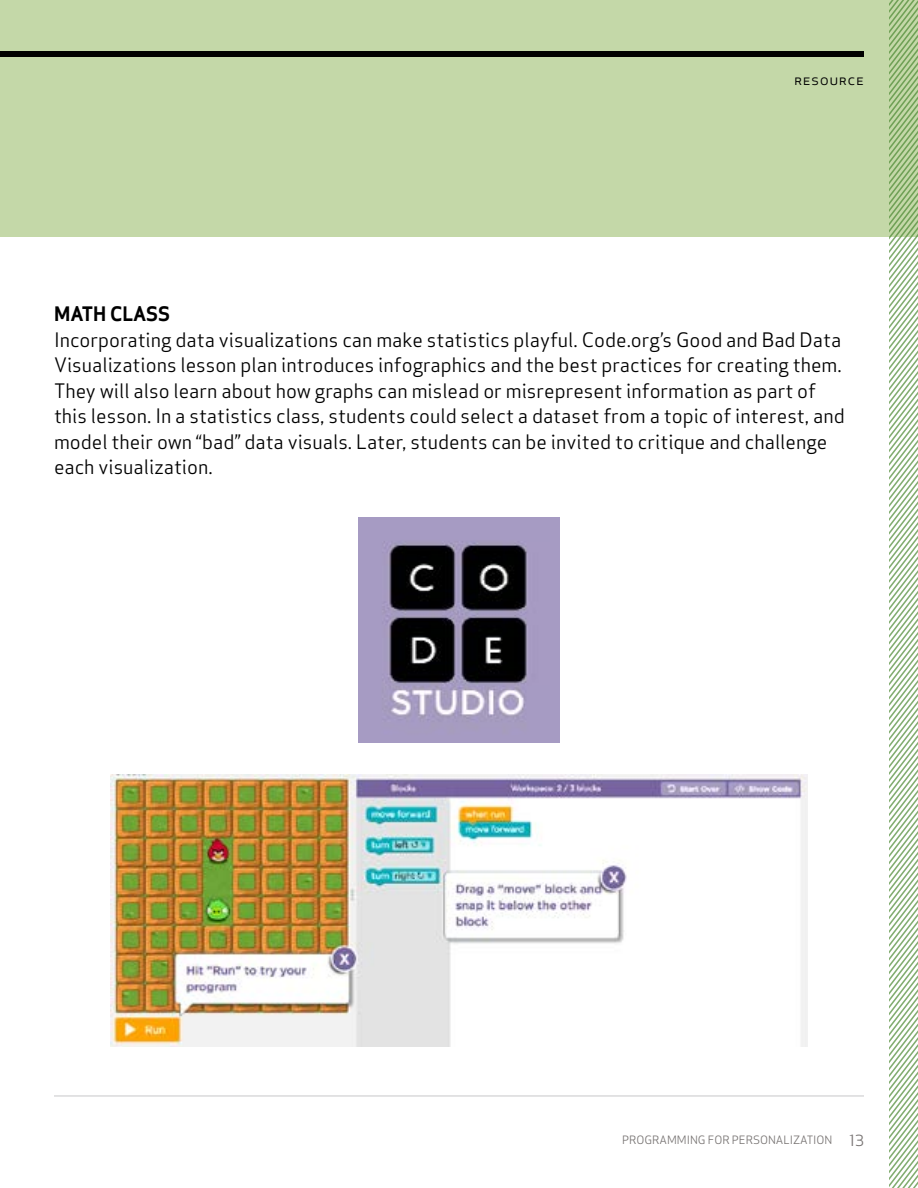
<style>
.page{position:relative;width:918px;height:1188px;background:#fff}
.page>*{position:absolute;margin:0;border:0;box-sizing:border-box;transform-origin:0 0}
.t1{font:19.5px/25.5px "Apex Sans Book T";color:#000}
.t2{font:19.5px "Apex Sans Bold T";color:#000}
.t3{font:15px "Apex Sans Book C";letter-spacing:.03em;color:#000}
.t4{font:11.25px "Apex Sans Book C";color:#777372}
.s1{font-size:15px}
</style>
<div class="page">
<hr style="left:54px;top:1096px;width:810px;height:1px;background:#c7c8ca">
<div style="left:0;top:0;width:918px;height:236px;background:#c4d8a8"></div>
<img style="left:359px;top:518px;width:200px;height:224px">
<img style="left:111px;top:774px;width:696px;height:272px">
<svg style="left:890px;top:0;width:28px;height:1188px"></svg>
<div style="left:0;top:51px;width:864px;height:6px;background:#000"></div>
<p class="t3" style="left:794px;top:70px;width:71px">resource</p>
<p class="t2" style="left:54px;top:302px;width:118px">MATH CLASS</p>
<p class="t1" style="left:54px;top:327px;width:792px">Incorporating data visualizations can make statistics playful. Code.org’s Good and Bad Data Visualizations lesson plan introduces infographics and the best practices for creating them.<br>They will also learn about how graphs can mislead or misrepresent information as part of this lesson. In a statistics class, students could select a dataset from a topic of interest, and model their own “bad” data visuals. Later, students can be invited to critique and challenge each visualization.</p>
<p class="t4" style="left:622px;top:1133px;width:243px">PROGRAMMING FOR PERSONALIZATION <span class="s1">13</span></p>
</div>
